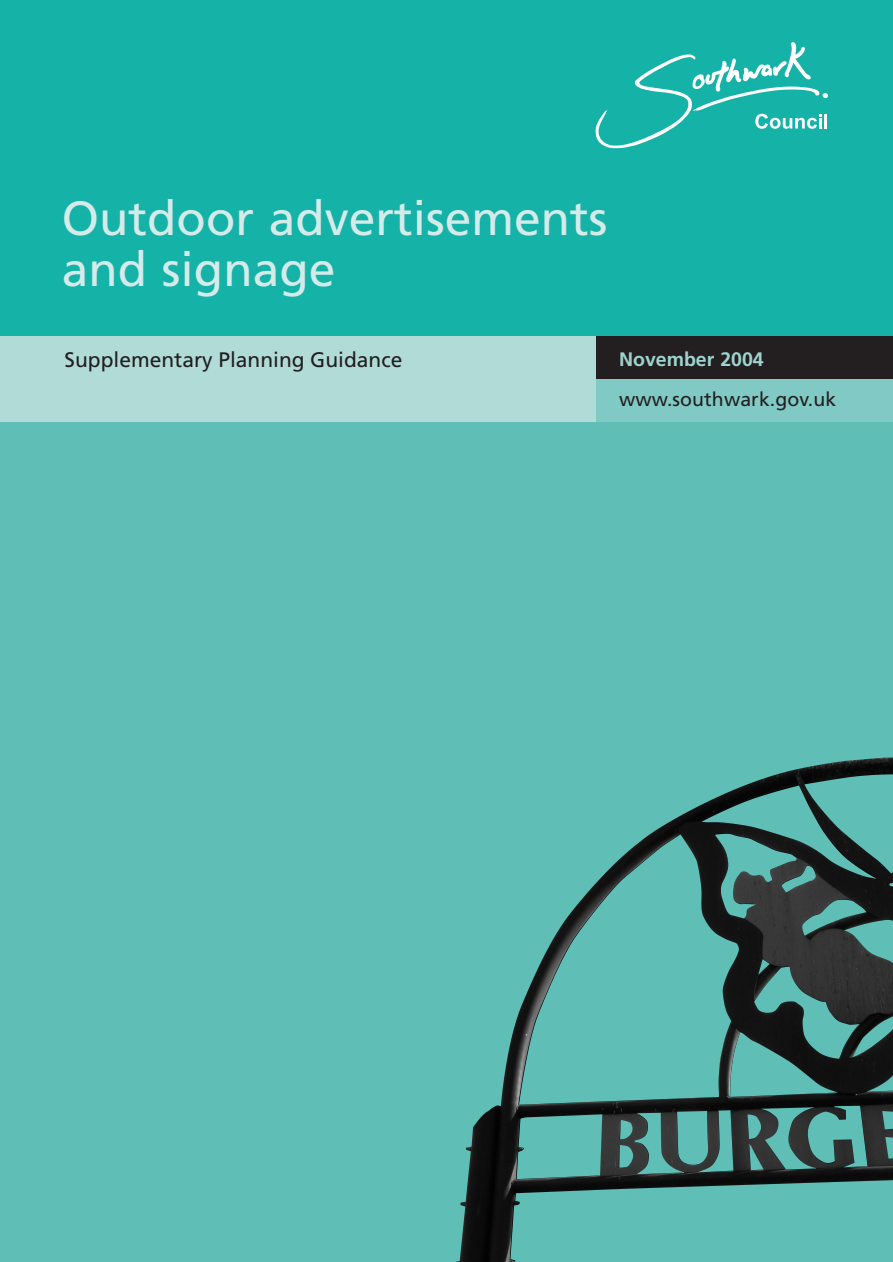
<style>
.page{position:relative;width:893px;height:1262px;background:#fff}
.page>*{position:absolute;margin:0;border:0;box-sizing:border-box;transform-origin:0 0}
.t1{font:48px/51px "Frutiger";color:#d5ebea}
.t2{font:21px "Frutiger";color:#231f20}
.t3{font:19.5px "Frutiger";letter-spacing:.005em;color:#231f20}
.t4{font:700 19.5px "Frutiger";color:#9dd4d0}
</style>
<div class="page">
<div style="left:0;top:0;width:892px;height:338px;background:#15b2a8"></div>
<div style="left:0;top:419px;width:892px;height:843px;background:#5fbfb7"></div>
<div style="left:0;top:336px;width:596px;height:85px;background:#b0dbd7"></div>
<div style="left:596px;top:375px;width:296px;height:46px;background:#80c9c4"></div>
<svg style="left:595px;top:42px;width:232px;height:106px"></svg>
<div style="left:596px;top:336px;width:296px;height:43px;background:#231f20"></div>
<img style="left:456px;top:757px;width:436px;height:505px">
<p class="t1" style="left:62px;top:197px;width:547px">Outdoor advertisements and signage</p>
<h3 class="t2" style="left:65px;top:351px;width:339px">Supplementary Planning Guidance</h3>
<p class="t4" style="left:619px;top:351px;width:146px">November 2004</p>
<p class="t3" style="left:619px;top:391px;width:219px">www.southwark.gov.uk</p>
</div>
